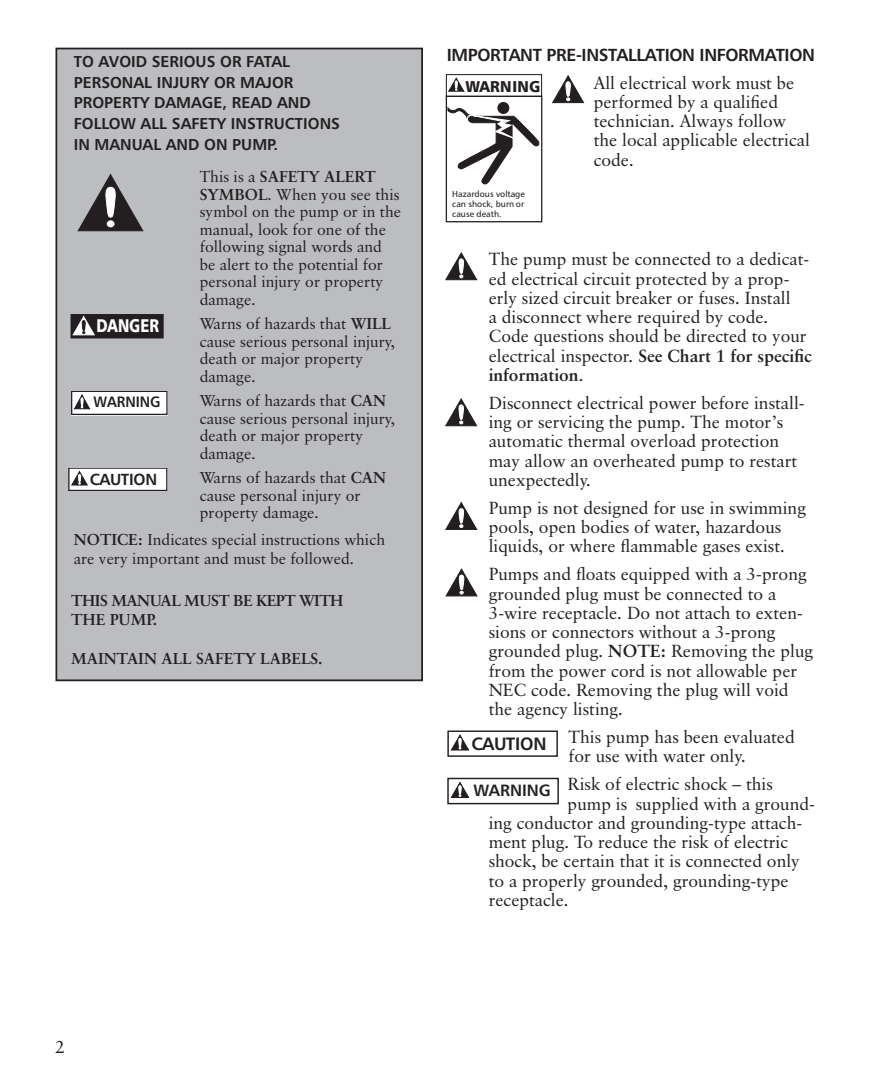
<style>
.page{position:relative;width:882px;height:1071px;background:#fff}
.page>*{position:absolute;margin:0;border:0;box-sizing:border-box;transform-origin:0 0}
.t1{font:18.38px "Humanist 777 BT Black B";color:#fff;scale:.8 1}
.t2{font:17.85px "Humanist 777 BT Bold B";letter-spacing:-.015em;color:#231f20}
.t{font:17.5px/19.2px "Class Garamnd";color:#231f20}
.t-2{font:17.5px "Humanist 777 BT Bold B";letter-spacing:-.02em;color:#231f20}
.t3{font:16.45px "Humanist 777 BT Bold B";color:#231f20}
.t4{font:16.1px "Humanist 777 BT Bold B";letter-spacing:-.015em;color:#231f20}
.Text{font:15.75px/17.5px "Class Garamnd";color:#231f20}
.t-3{font:15.75px/17.5px "Class Garamnd";color:#231f20}
.Warn_Bold{font:15.75px "Humanist 777 BT Bold B";color:#231f20}
.Text-2{font:700 15.75px "Class Garamnd";color:#231f20}
.Text-3{font:700 15.75px "Class Garamnd";letter-spacing:-.03em;color:#231f20}
.t5{font:15.58px "Humanist 777 BT Black B";letter-spacing:.01em;color:#231f20;scale:.95 1}
.t6{font:15.05px "Humanist 777 BT Bold B";color:#231f20;scale:.94 1}
.t7{font:8.75px/10px "Humanist 777 BT Roman B";color:#231f20;text-align:justify}
.s1{font-weight:700}
</style>
<div class="page">
<div style="left:56px;top:49px;width:366px;height:631px;background:#bcbdc0"></div>
<div style="left:55px;top:48px;width:368px;height:633px;border:2px solid #231f20"></div>
<svg style="left:77px;top:174px;width:67px;height:58px"></svg>
<div style="left:71px;top:315px;width:92px;height:23px;background:#231f20"></div>
<div style="left:71px;top:314px;width:93px;height:24px;border:2px solid #231f20"></div>
<svg style="left:73px;top:316px;width:22px;height:19px"></svg>
<div style="left:71px;top:391px;width:97px;height:25px;background:#fff"></div>
<svg style="left:74px;top:395px;width:16px;height:14px"></svg>
<div style="left:71px;top:391px;width:97px;height:24px;border:1px solid #231f20"></div>
<div style="left:69px;top:468px;width:99px;height:23px;background:#fff"></div>
<svg style="left:72px;top:471px;width:16px;height:14px"></svg>
<div style="left:69px;top:468px;width:98px;height:23px;border:1px solid #231f20"></div>
<svg style="left:449px;top:78px;width:15px;height:13px"></svg>
<div style="left:446px;top:74px;width:96px;height:23px;border:1px solid #231f20"></div>
<div style="left:498px;top:102px;width:11px;height:11px;background:#231f20;border-radius:50%"></div>
<div style="left:498px;top:102px;width:11px;height:12px;border:1px solid #231f20;border-radius:50%"></div>
<svg style="left:448px;top:106px;width:92px;height:79px"></svg>
<div style="left:446px;top:96px;width:96px;height:126px;border:1px solid #231f20"></div>
<svg style="left:552px;top:75px;width:32px;height:28px"></svg>
<svg style="left:445px;top:252px;width:32px;height:28px"></svg>
<svg style="left:445px;top:398px;width:32px;height:28px"></svg>
<svg style="left:445px;top:502px;width:32px;height:28px"></svg>
<svg style="left:446px;top:569px;width:32px;height:27px"></svg>
<svg style="left:451px;top:782px;width:18px;height:16px"></svg>
<div style="left:447px;top:778px;width:112px;height:26px;border:1px solid #231f20"></div>
<svg style="left:451px;top:735px;width:18px;height:15px"></svg>
<div style="left:447px;top:731px;width:111px;height:26px;border:1px solid #231f20"></div>
<p class="Warn_Bold" style="left:74px;top:52px;width:218px">TO AVOID SERIOUS OR FATAL</p>
<p class="Warn_Bold" style="left:74px;top:72px;width:221px">PERSONAL INJURY OR MAJOR</p>
<p class="Warn_Bold" style="left:74px;top:93px;width:238px">PROPERTY DAMAGE, READ AND</p>
<p class="Warn_Bold" style="left:74px;top:114px;width:268px">FOLLOW ALL SAFETY INSTRUCTIONS</p>
<p class="Warn_Bold" style="left:74px;top:134px;width:206px">IN MANUAL AND ON PUMP.</p>
<p class="t-3" style="left:200px;top:168px;width:203px">This is a <span class="s1">SAFETY ALERT<br>SYMBOL</span>. When you see this symbol on the pump or in the manual, look for one of the following signal words and be alert to the potential for personal injury or property damage.</p>
<p class="Text" style="left:200px;top:315px;width:197px">Warns of hazards that <span class="s1">WILL </span>cause serious personal injury, death or major property damage.</p>
<p class="Text" style="left:200px;top:392px;width:197px">Warns of hazards that <span class="s1">CAN </span>cause serious personal injury, death or major property damage.</p>
<p class="Text" style="left:200px;top:469px;width:188px">Warns of hazards that <span class="s1">CAN </span>cause personal injury or property damage.</p>
<p class="Text" style="left:74px;top:530px;width:313px"><span class="s1">NOTICE:</span> Indicates special instructions which</p>
<p class="Text" style="left:74px;top:549px;width:282px">are very important and must be followed.</p>
<p class="Text-3" style="left:71px;top:591px;width:274px">THIS MANUAL MUST BE KEPT WITH</p>
<p class="Text-2" style="left:71px;top:610px;width:88px">THE PUMP.</p>
<p class="Text-2" style="left:71px;top:648px;width:253px">MAINTAIN ALL SAFETY LABELS.</p>
<p class="t1" style="left:96px;top:314px;width:80px">DANGER</p>
<p class="t6" style="left:94px;top:393px;width:73px">WARNING</p>
<p class="t4" style="left:90px;top:469px;width:69px">CAUTION</p>
<p class="t-2" style="left:447px;top:43px;width:370px">IMPORTANT PRE-INSTALLATION INFORMATION</p>
<p class="t" style="left:594px;top:73px;width:218px">All electrical work must be performed by a qualified technician. Always follow the local applicable electrical code.</p>
<p class="t5" style="left:465px;top:77px;width:80px">WARNING</p>
<p class="t7" style="left:452px;top:189px;width:74px">Hazardous voltage can shock, burn or cause death.</p>
<p class="t" style="left:489px;top:249px;width:325px">The pump must be connected to a dedicat&shy;ed electrical circuit protected by a prop&shy;erly sized circuit breaker or fuses. Install<br>a disconnect where required by code.<br>Code questions should be directed to your electrical inspector. <span class="s1">See Chart 1 for specific information</span>.</p>
<p class="t" style="left:489px;top:393px;width:317px">Disconnect electrical power before install&shy;ing or servicing the pump. The motor’s automatic thermal overload protection may allow an overheated pump to restart unexpectedly.</p>
<p class="t" style="left:489px;top:498px;width:319px">Pump is not designed for use in swimming pools, open bodies of water, hazardous liquids, or where flammable gases exist.</p>
<p class="t" style="left:489px;top:564px;width:326px">Pumps and floats equipped with a 3-prong grounded plug must be connected to a 3-wire receptacle. Do not attach to exten&shy;sions or connectors without a 3-prong grounded plug. <span class="s1">NOTE:</span> Removing the plug from the power cord is not allowable per NEC code. Removing the plug will void the agency listing.</p>
<p class="t" style="left:569px;top:727px;width:228px">This pump has been evaluated for use with water only.</p>
<p class="t" style="left:568px;top:774px;width:207px">Risk of electric shock – this</p>
<p class="t" style="left:568px;top:794px;width:249px">pump is supplied with a ground-</p>
<p class="t" style="left:489px;top:813px;width:315px">ing conductor and grounding-type attach-</p>
<p class="t" style="left:489px;top:832px;width:301px">ment plug. To reduce the risk of electric</p>
<p class="t" style="left:489px;top:851px;width:313px">shock, be certain that it is connected only</p>
<p class="t" style="left:489px;top:871px;width:301px">to a properly grounded, grounding-type</p>
<p class="t" style="left:489px;top:890px;width:82px">receptacle.</p>
<p class="t2" style="left:471px;top:732px;width:77px">CAUTION</p>
<p class="t3" style="left:473px;top:780px;width:79px">WARNING</p>
<p class="t" style="left:55px;top:1037px;width:11px">2</p>
</div>
